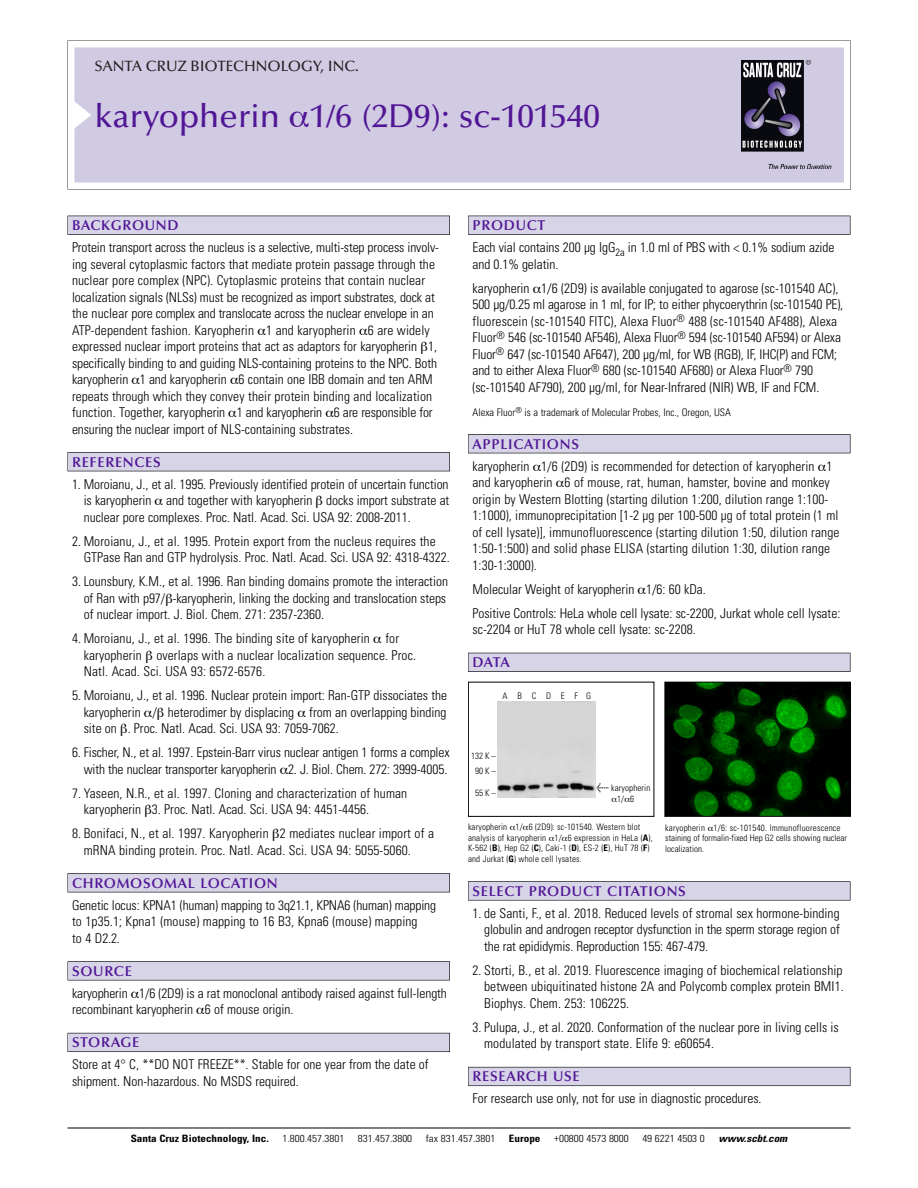
<style>
.page{position:relative;width:918px;height:1188px;background:#fff}
.page>*{position:absolute;margin:0;border:0;box-sizing:border-box;transform-origin:0 0}
.t1{font:500 33px "Optima";color:#511695}
.t2{font:500 15px "Optima";color:#231f20}
.t3{font:600 14.25px "Optima";letter-spacing:.05em;color:#511695}
.t4{font:300 condensed 13.5px/16.5px "Univers";color:#000}
.t5{font:300 condensed 10.5px "Univers";color:#000}
.t6{font:300 condensed 10.2px "Univers";color:#000;scale:1.1 1}
.t7{font:700 condensed 10.2px "Univers";color:#000;scale:1.1 1}
.t8{font:italic 700 condensed 10.2px "Univers";color:#000;scale:1.1 1}
.t9{font:300 condensed 9px/10.5px "Univers";letter-spacing:.015em;color:#000}
.t10{font:300 condensed 9px "Univers";letter-spacing:1.085em;color:#000}
.s1{font-family:"Meta Plus";font-weight:400;font-stretch:normal;font-size:10.5px}
.s2{font-weight:700}
</style>
<div class="page">
<svg style="left:74px;top:41px;width:777px;height:148px"></svg>
<div style="left:74px;top:47px;width:770px;height:135px;background:#d1cae3"></div>
<img style="left:741px;top:60px;width:90px;height:108px">
<div style="left:68px;top:216px;width:382px;height:19px;background:#535256"></div>
<div style="left:68px;top:216px;width:381px;height:18px;background:#d7d4e8"></div>
<div style="left:68px;top:452px;width:382px;height:19px;background:#515155"></div>
<div style="left:68px;top:453px;width:381px;height:18px;background:#d7d4e8"></div>
<div style="left:68px;top:873px;width:382px;height:19px;background:#545357"></div>
<div style="left:68px;top:874px;width:381px;height:18px;background:#d7d4e8"></div>
<div style="left:68px;top:961px;width:382px;height:19px;background:#575659"></div>
<div style="left:68px;top:962px;width:381px;height:18px;background:#d7d4e8"></div>
<div style="left:68px;top:1033px;width:382px;height:19px;background:#595860"></div>
<div style="left:68px;top:1033px;width:381px;height:18px;background:#d7d4e8"></div>
<div style="left:468px;top:216px;width:382px;height:19px;background:#535256"></div>
<div style="left:468px;top:216px;width:382px;height:18px;background:#d7d4e8"></div>
<div style="left:468px;top:434px;width:382px;height:19px;background:#515155"></div>
<div style="left:468px;top:435px;width:382px;height:18px;background:#d7d4e8"></div>
<div style="left:468px;top:653px;width:382px;height:19px;background:#515057"></div>
<div style="left:468px;top:653px;width:382px;height:18px;background:#d7d4e8"></div>
<svg style="left:468px;top:881px;width:382px;height:20px"></svg>
<div style="left:468px;top:882px;width:382px;height:18px;background:#d7d4e8"></div>
<div style="left:468px;top:1067px;width:382px;height:19px;background:#64626c"></div>
<div style="left:468px;top:1067px;width:382px;height:18px;background:#d7d4e8"></div>
<hr style="left:68px;top:1128px;width:782px;height:1px;background:#000">
<img style="left:666px;top:684px;width:183px;height:131px">
<div style="left:664px;top:682px;width:187px;height:135px;border:1px solid #000"></div>
<div style="left:468px;top:682px;width:186px;height:135px;border:1px solid #000"></div>
<img style="left:497px;top:702px;width:98px;height:95px">
<svg style="left:290px;top:112px;width:19px;height:16px"></svg>
<p class="t2" style="left:94px;top:60px;width:266px">SANTA CRUZ BIOTECHNOLOGY, INC.</p>
<p class="t1" style="left:94px;top:102px;width:507px">karyopherin 1/6 (2D9): sc-101540</p>
<p class="t3" style="left:72px;top:219px;width:108px">BACKGROUND</p>
<p class="t4" style="left:72px;top:240px;width:368px">Protein transport across the nucleus is a selective, multi-step process involv&shy;ing several cytoplasmic factors that mediate protein passage through the nuclear pore complex (NPC). Cytoplasmic proteins that contain nuclear localization signals (NLSs) must be recognized as import substrates, dock at the nuclear pore complex and translocate across the nuclear envelope in an ATP-dependent fashion. Karyopherin 1 and karyopherin 6 are widely expressed nuclear import proteins that act as adaptors for karyopherin 1, specifically binding to and guiding NLS-containing proteins to the NPC. Both karyopherin 1 and karyopherin 6 contain one IBB domain and ten ARM repeats through which they convey their protein binding and localization function. Together, karyopherin 1 and karyopherin 6 are responsible for ensuring the nuclear import of NLS-containing substrates.</p>
<p class="t3" style="left:72px;top:456px;width:90px">REFERENCES</p>
<p class="t4" style="left:84px;top:477px;width:367px;text-align:justify;text-indent:-12px">1. Moroianu, J., et al. 1995. Previously identified protein of uncertain function is karyopherin and together with karyopherin docks import substrate at nuclear pore complexes. Proc. Natl. Acad. Sci. USA 92: 2008-2011.</p>
<p class="t4" style="left:84px;top:534px;width:368px;text-indent:-12px">2. Moroianu, J., et al. 1995. Protein export from the nucleus requires the<br>GTPase Ran and GTP hydrolysis. Proc. Natl. Acad. Sci. USA 92: 4318-4322.</p>
<p class="t4" style="left:84px;top:574px;width:366px;text-indent:-12px">3. Lounsbury, K.M., et al. 1996. Ran binding domains promote the interaction of Ran with p97/ -karyopherin, linking the docking and translocation steps of nuclear import. J. Biol. Chem. 271: 2357-2360.</p>
<p class="t4" style="left:84px;top:631px;width:334px;text-indent:-12px">4. Moroianu, J., et al. 1996. The binding site of karyopherin for karyopherin overlaps with a nuclear localization sequence. Proc.<br>Natl. Acad. Sci. USA 93: 6572-6576.</p>
<p class="t4" style="left:84px;top:688px;width:365px;text-align:justify;text-indent:-12px">5. Moroianu, J., et al. 1996. Nuclear protein import: Ran-GTP dissociates the karyopherin / heterodimer by displacing from an overlapping binding site on . Proc. Natl. Acad. Sci. USA 93: 7059-7062.</p>
<p class="t4" style="left:72px;top:745px;width:379px;text-align:right">6. Fischer, N., et al. 1997. Epstein-Barr virus nuclear antigen 1 forms a complex with the nuclear transporter karyopherin 2. J. Biol. Chem. 272: 3999-4005.</p>
<p class="t4" style="left:84px;top:786px;width:325px;text-indent:-12px">7. Yaseen, N.R., et al. 1997. Cloning and characterization of human karyopherin 3. Proc. Natl. Acad. Sci. USA 94: 4451-4456.</p>
<p class="t4" style="left:84px;top:826px;width:352px;text-indent:-12px">8. Bonifaci, N., et al. 1997. Karyopherin 2 mediates nuclear import of a mRNA binding protein. Proc. Natl. Acad. Sci. USA 94: 5055-5060.</p>
<p class="t3" style="left:72px;top:877px;width:207px">CHROMOSOMAL LOCATION</p>
<p class="t4" style="left:72px;top:898px;width:366px">Genetic locus: KPNA1 (human) mapping to 3q21.1, KPNA6 (human) mapping to 1p35.1; Kpna1 (mouse) mapping to 16 B3, Kpna6 (mouse) mapping<br>to 4 D2.2.</p>
<p class="t3" style="left:72px;top:965px;width:61px">SOURCE</p>
<p class="t4" style="left:72px;top:986px;width:376px">karyopherin 1/6 (2D9) is a rat monoclonal antibody raised against full-length recombinant karyopherin 6 of mouse origin.</p>
<p class="t3" style="left:72px;top:1036px;width:69px">STORAGE</p>
<p class="t4" style="left:72px;top:1058px;width:358px">Store at 4° C, **DO NOT FREEZE**. Stable for one year from the date of shipment. Non-hazardous. No MSDS required.</p>
<p class="t3" style="left:473px;top:219px;width:74px">PRODUCT</p>
<p class="t4" style="left:473px;top:240px;width:363px">Each vial contains 200 µg IgG<sub>2a</sub> in 1.0 ml of PBS with &lt; 0.1% sodium azide and 0.1% gelatin.</p>
<p class="t4" style="left:473px;top:281px;width:372px">karyopherin 1/6 (2D9) is available conjugated to agarose (sc-101540 AC), 500 µg/0.25 ml agarose in 1 ml, for IP; to either phycoerythrin (sc-101540 PE), fluorescein (sc-101540 FITC), Alexa Fluor<sup>®</sup> 488 (sc-101540 AF488), Alexa Fluor<sup>®</sup> 546 (sc-101540 AF546), Alexa Fluor<sup>®</sup> 594 (sc-101540 AF594) or Alexa Fluor<sup>®</sup> 647 (sc-101540 AF647), 200 µg/ml, for WB (RGB), IF, IHC(P) and FCM; and to either Alexa Fluor<sup>®</sup> 680 (sc-101540 AF680) or Alexa Fluor<sup>®</sup> 790 (sc-101540 AF790), 200 µg/ml, for Near-Infrared (NIR) WB, IF and FCM.</p>
<p class="t5" style="left:473px;top:408px;width:260px">Alexa Fluor<sup>®</sup> is a trademark of Molecular Probes, Inc., Oregon, USA</p>
<p class="t3" style="left:473px;top:438px;width:108px">APPLICATIONS</p>
<p class="t4" style="left:473px;top:459px;width:368px">karyopherin 1/6 (2D9) is recommended for detection of karyopherin 1 and karyopherin 6 of mouse, rat, human, hamster, bovine and monkey origin by Western Blotting (starting dilution 1:200, dilution range 1:100- 1:1000), immunoprecipitation [1-2 µg per 100-500 µg of total protein (1 ml of cell lysate)], immunofluorescence (starting dilution 1:50, dilution range 1:50-1:500) and solid phase ELISA (starting dilution 1:30, dilution range 1:30-1:3000).</p>
<p class="t4" style="left:473px;top:582px;width:235px">Molecular Weight of karyopherin 1/6: 60 kDa.</p>
<p class="t4" style="left:473px;top:606px;width:369px">Positive Controls: HeLa whole cell lysate: sc-2200, Jurkat whole cell lysate: sc-2204 or HuT 78 whole cell lysate: sc-2208.</p>
<p class="t3" style="left:473px;top:656px;width:39px">DATA</p>
<p class="t10" style="left:502px;top:692px;width:90px">ABCDEFG</p>
<p class="t9" style="left:471px;top:749px;width:26px;line-height:15.3px;text-align:center">132 K –<br>90 K –</p>
<p class="t9" style="left:475px;top:789px;width:22px">55 K –</p>
<p class="t9" style="left:596px;top:784px;width:55px;text-align:center"><span class="s1">&lt;</span> karyopherin<br>1/ 6</p>
<p class="t9" style="left:468px;top:823px;width:186px">karyopherin 1/ 6 (2D9): sc-101540. Western blot analysis of karyopherin 1/ 6 expression in HeLa (<span class="s2">A</span>), K-562 (<span class="s2">B</span>), Hep G2 (<span class="s2">C</span>), Caki-1 (<span class="s2">D</span>), ES-2 (<span class="s2">E</span>), HuT 78 (<span class="s2">F</span>) and Jurkat (<span class="s2">G</span>) whole cell lysates.</p>
<p class="t9" style="left:665px;top:823px;width:183px">karyopherin 1/6: sc-101540. Immunofluorescence staining of formalin-fixed Hep G2 cells showing nuclear localization.</p>
<p class="t3" style="left:473px;top:885px;width:215px">SELECT PRODUCT CITATIONS</p>
<p class="t4" style="left:484px;top:906px;width:357px;text-align:justify;text-indent:-12px">1. de Santi, F., et al. 2018. Reduced levels of stromal sex hormone-binding globulin and androgen receptor dysfunction in the sperm storage region of the rat epididymis. Reproduction 155: 467-479.</p>
<p class="t4" style="left:484px;top:963px;width:361px;text-align:justify;text-indent:-12px">2. Storti, B., et al. 2019. Fluorescence imaging of biochemical relationship between ubiquitinated histone 2A and Polycomb complex protein BMI1.<br>Biophys. Chem. 253: 106225.</p>
<p class="t4" style="left:484px;top:1020px;width:356px;text-indent:-12px">3. Pulupa, J., et al. 2020. Conformation of the nuclear pore in living cells is modulated by transport state. Elife 9: e60654.</p>
<p class="t3" style="left:473px;top:1071px;width:109px">RESEARCH USE</p>
<p class="t4" style="left:473px;top:1092px;width:291px">For research use only, not for use in diagnostic procedures.</p>
<p class="t7" style="left:131px;top:1135px;width:127px">Santa Cruz Biotechnology, Inc.</p>
<p class="t6" style="left:282px;top:1135px;width:58px">1.800.457.3801</p>
<p class="t6" style="left:358px;top:1135px;width:51px">831.457.3800</p>
<p class="t6" style="left:426px;top:1135px;width:65px">fax 831.457.3801</p>
<p class="t7" style="left:509px;top:1135px;width:30px">Europe</p>
<p class="t6" style="left:554px;top:1135px;width:69px">+00800 4573 8000</p>
<p class="t6" style="left:642px;top:1135px;width:58px">49 6221 4503 0</p>
<p class="t8" style="left:719px;top:1135px;width:66px">www.scbt.com</p>
</div>
